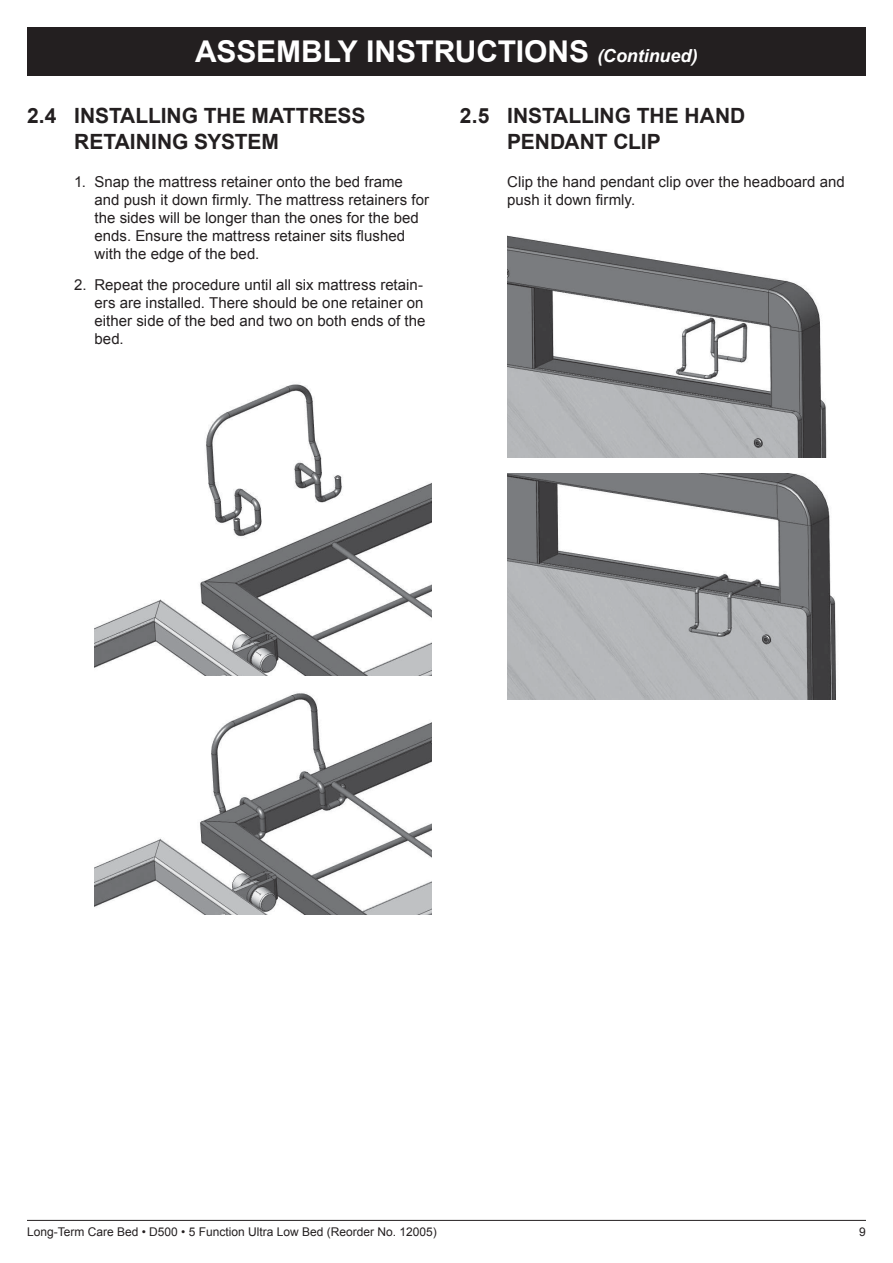
<style>
.page{position:relative;width:893px;height:1263px;background:#fff}
.page>*{position:absolute;margin:0;border:0;box-sizing:border-box;transform-origin:0 0}
.t1{font:700 30px "Arial";letter-spacing:-.005em;color:#fff}
.t2{font:700 21px/25.2px "Arial";letter-spacing:-.005em;color:#231f20}
.t3{font:15px/18px "Arial";letter-spacing:.005em;color:#231f20}
.t4{font:12px "Arial";color:#231f20}
.s1{font-style:italic;font-size:18px}
</style>
<div class="page">
<hr style="left:27px;top:1220px;width:839px;height:1px;background:#231f20">
<div style="left:27px;top:27px;width:839px;height:49px;background:#231f20"></div>
<img style="left:95px;top:384px;width:337px;height:291px">
<img style="left:95px;top:693px;width:337px;height:221px">
<img style="left:507px;top:235px;width:320px;height:222px">
<img style="left:507px;top:474px;width:329px;height:225px">
<h1 class="t1" style="left:195px;top:32px;width:504px">ASSEMBLY INSTRUCTIONS <span class="s1">(Continued)</span></h1>
<h2 class="t2" style="left:74px;top:104px;width:293px;text-indent:-47px">2.4 INSTALLING THE MATTRESS<br>RETAINING SYSTEM</h2>
<p class="t3" style="left:95px;top:173px;width:336px;text-indent:-20px">1. Snap the mattress retainer onto the bed frame and push it down firmly. The mattress retainers for the sides will be longer than the ones for the bed ends. Ensure the mattress retainer sits flushed with the edge of the bed.</p>
<p class="t3" style="left:95px;top:276px;width:332px;text-indent:-20px">2. Repeat the procedure until all six mattress retain&shy;ers are installed. There should be one retainer on either side of the bed and two on both ends of the bed.</p>
<h2 class="t2" style="left:507px;top:104px;width:240px;text-indent:-47px">2.5 INSTALLING THE HAND<br>PENDANT CLIP</h2>
<p class="t3" style="left:507px;top:173px;width:339px">Clip the hand pendant clip over the headboard and push it down firmly.</p>
<p class="t4" style="left:27px;top:1224px;width:411px">Long-Term Care Bed • D500 • 5 Function Ultra Low Bed (Reorder No. 12005)</p>
<p class="t4" style="left:859px;top:1224px;width:8px">9</p>
</div>
